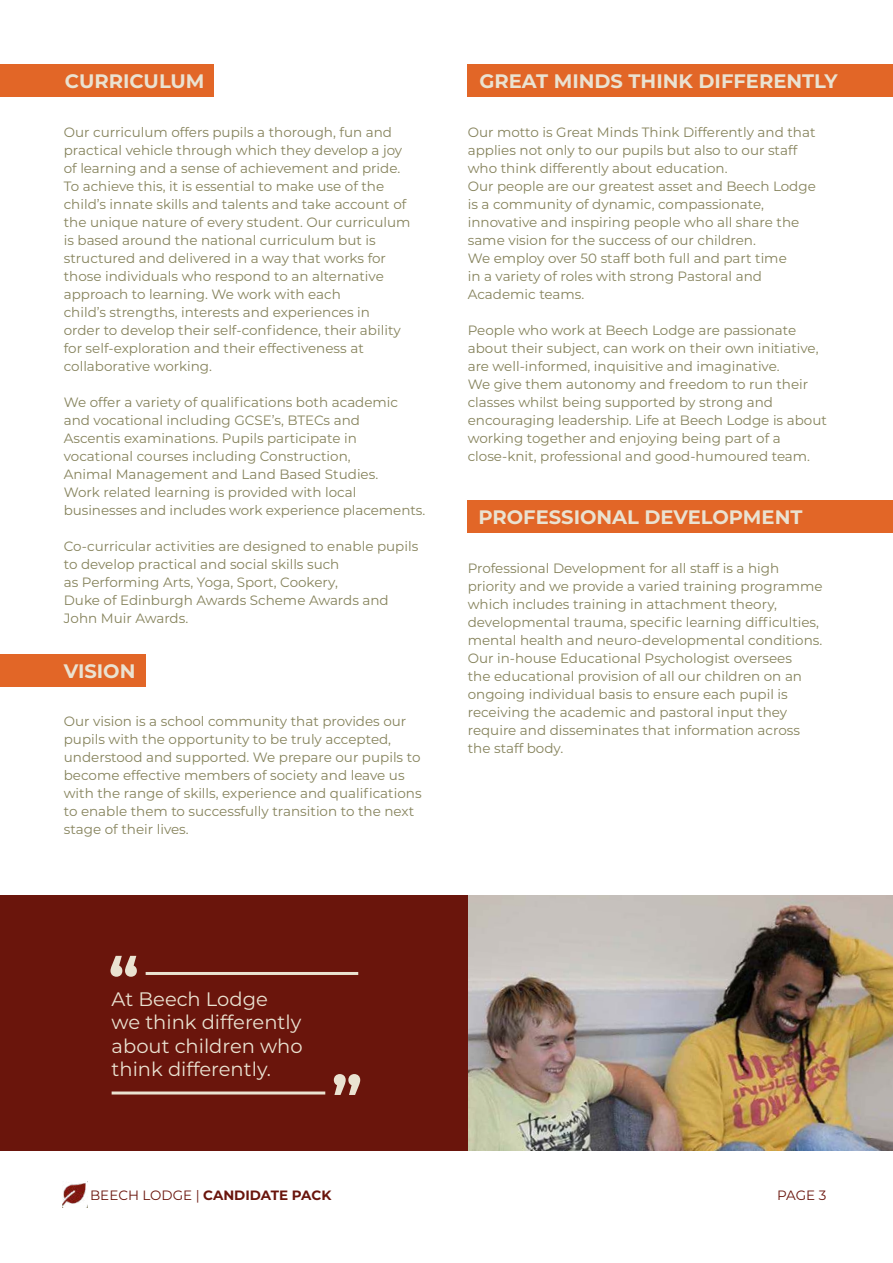
<style>
.page{position:relative;width:893px;height:1263px;background:#fff}
.page>*{position:absolute;margin:0;border:0;box-sizing:border-box;transform-origin:0 0}
.t1{font:700 61.5px "Montserrat";color:#eae2d1}
.t2{font:700 19.5px "Montserrat";color:#eae2d1}
.t3{font:19.5px/23.4px "Montserrat";color:#eae2d1}
.t4{font:13.5px/18px "Montserrat";color:#85825b}
.t5{font:700 13.5px "Montserrat";color:#6a150c}
.t6{font:13.5px "Montserrat";color:#6a150c}
.s1{font-weight:400}
</style>
<div class="page">
<img style="left:63px;top:1183px;width:23px;height:23px">
<div style="left:468px;top:501px;width:425px;height:32px;background:#e26627"></div>
<div style="left:0;top:654px;width:146px;height:32px;background:#e26627"></div>
<div style="left:0;top:64px;width:214px;height:32px;background:#e26627"></div>
<div style="left:0;top:895px;width:893px;height:255px;background:#6a150c"></div>
<hr style="left:146px;top:972px;width:212px;height:3px;background:#eae2d1">
<hr style="left:112px;top:1091px;width:213px;height:3px;background:#eae2d1">
<img style="left:468px;top:895px;width:425px;height:256px">
<div style="left:468px;top:64px;width:425px;height:32px;background:#e26627"></div>
<h2 class="t2" style="left:65px;top:72px;width:141px">CURRICULUM</h2>
<p class="t4" style="left:64px;top:124px;width:348px">Our curriculum offers pupils a thorough, fun and practical vehicle through which they develop a joy of learning and a sense of achievement and pride.<br>To achieve this, it is essential to make use of the child’s innate skills and talents and take account of the unique nature of every student. Our curriculum is based around the national curriculum but is structured and delivered in a way that works for those individuals who respond to an alternative approach to learning. We work with each<br>child’s strengths, interests and experiences in<br>order to develop their self-confidence, their ability for self-exploration and their effectiveness at collaborative working.</p>
<p class="t4" style="left:64px;top:394px;width:363px">We offer a variety of qualifications both academic and vocational including GCSE’s, BTECs and<br>Ascentis examinations. Pupils participate in vocational courses including Construction,<br>Animal Management and Land Based Studies.<br>Work related learning is provided with local businesses and includes work experience placements.</p>
<p class="t4" style="left:64px;top:538px;width:356px">Co-curricular activities are designed to enable pupils to develop practical and social skills such<br>as Performing Arts, Yoga, Sport, Cookery,<br>Duke of Edinburgh Awards Scheme Awards and John Muir Awards.</p>
<h2 class="t2" style="left:64px;top:661px;width:73px">VISION</h2>
<p class="t4" style="left:64px;top:713px;width:359px">Our vision is a school community that provides our pupils with the opportunity to be truly accepted, understood and supported. We prepare our pupils to become effective members of society and leave us with the range of skills, experience and qualifications to enable them to successfully transition to the next stage of their lives.</p>
<h2 class="t2" style="left:479px;top:72px;width:360px">GREAT MINDS THINK DIFFERENTLY</h2>
<p class="t4" style="left:468px;top:124px;width:350px">Our motto is Great Minds Think Differently and that applies not only to our pupils but also to our staff who think differently about education.<br>Our people are our greatest asset and Beech Lodge is a community of dynamic, compassionate, innovative and inspiring people who all share the same vision for the success of our children.<br>We employ over 50 staff both full and part time<br>in a variety of roles with strong Pastoral and Academic teams.</p>
<p class="t4" style="left:468px;top:322px;width:361px">People who work at Beech Lodge are passionate about their subject, can work on their own initiative, are well-informed, inquisitive and imaginative.<br>We give them autonomy and freedom to run their classes whilst being supported by strong and encouraging leadership. Life at Beech Lodge is about working together and enjoying being part of a close-knit, professional and good-humoured team.</p>
<h2 class="t2" style="left:478px;top:508px;width:326px">PROFESSIONAL DEVELOPMENT</h2>
<p class="t4" style="left:468px;top:560px;width:356px">Professional Development for all staff is a high priority and we provide a varied training programme which includes training in attachment theory, developmental trauma, specific learning difficulties, mental health and neuro-developmental conditions.<br>Our in-house Educational Psychologist oversees<br>the educational provision of all our children on an ongoing individual basis to ensure each pupil is receiving the academic and pastoral input they require and disseminates that information across the staff body.</p>
<h1 class="t1" style="left:108px;top:950px;width:32px">“</h1>
<h2 class="t3" style="left:112px;top:988px;width:193px">At Beech Lodge<br>we think differently about children who think differently.</h2>
<h1 class="t1" style="left:332px;top:1068px;width:32px">”</h1>
<p class="t5" style="left:90px;top:1187px;width:243px"><span class="s1">BEECH LODGE |</span> CANDIDATE PACK</p>
<p class="t6" style="left:777px;top:1188px;width:51px">PAGE 3</p>
</div>
